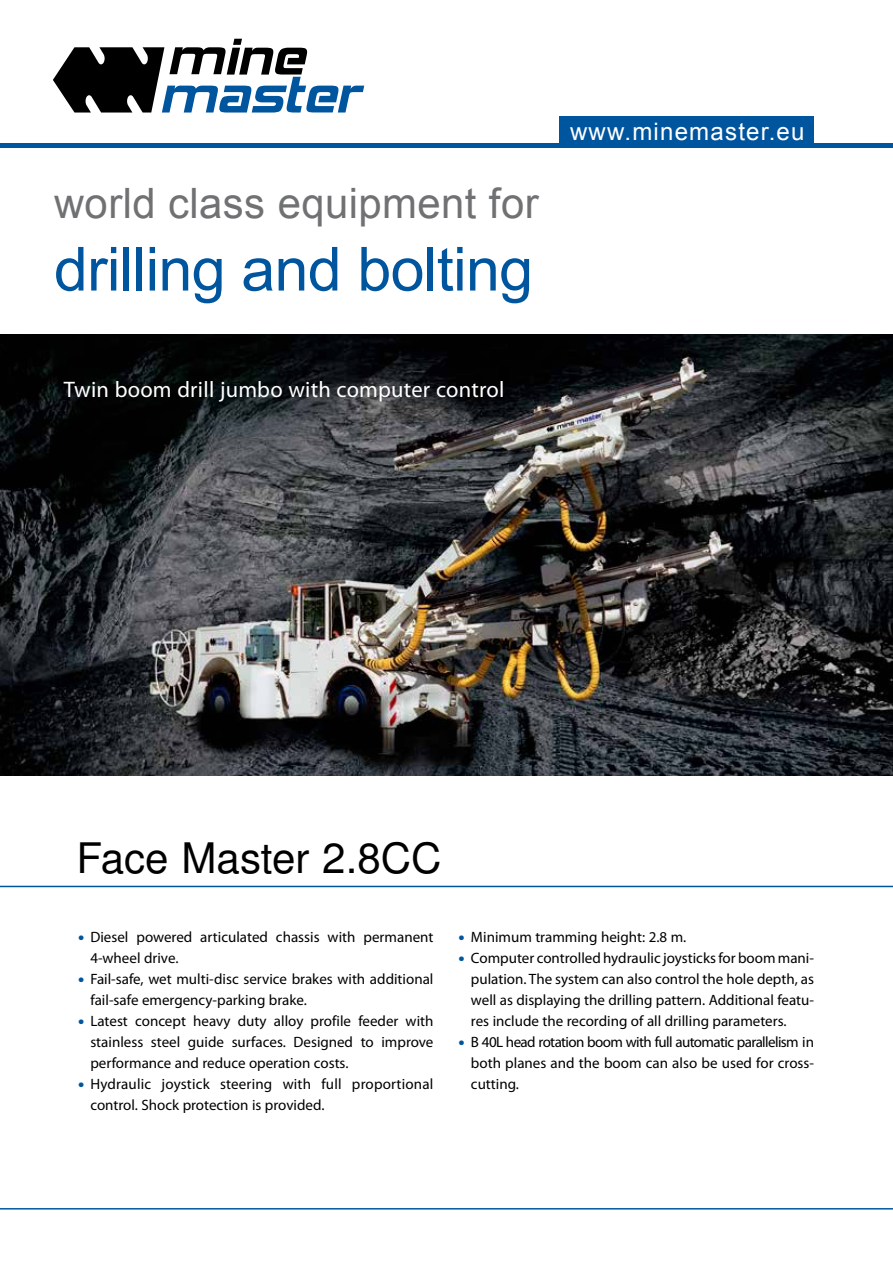
<style>
.page{position:relative;width:893px;height:1263px;background:#fff}
.page>*{position:absolute;margin:0;border:0;box-sizing:border-box;transform-origin:0 0}
.t1{font:60.9px "Arial";letter-spacing:-.01em;color:#00559f}
.t2{font:42.15px "Nimbus San LCE";color:#000}
.t3{font:41.85px "Arial";letter-spacing:.01em;color:#707172}
.t4{font:24px "Arial";letter-spacing:.05em;color:#fff}
.t5{font:22.5px "Myriad Pro";letter-spacing:.01em;color:#fff}
.t6{font:15px/21px "Myriad Pro";color:#000}
.s1{font-family:"Stereofidelic";color:#00559f}
</style>
<div class="page">
<img style="left:0;top:334px;width:893px;height:441px">
<hr style="left:0;top:886px;width:893px;height:1px;background:#00559f">
<hr style="left:0;top:1208px;width:893px;height:1px;background:#00559f">
<div style="left:0;top:143px;width:893px;height:5px;background:#00559f"></div>
<svg style="left:53px;top:39px;width:311px;height:74px"></svg>
<div style="left:559px;top:116px;width:255px;height:28px;background:#00559f"></div>
<h3 class="t3" style="left:54px;top:176px;width:486px">world class equipment for</h3>
<h1 class="t1" style="left:54px;top:229px;width:481px">drilling and bolting</h1>
<h3 class="t4" style="left:570px;top:115px;width:236px">www.minemaster.eu</h3>
<h3 class="t5" style="left:64px;top:377px;width:442px">Twin boom drill jumbo with computer control</h3>
<h2 class="t2" style="left:77px;top:833px;width:366px">Face Master 2.8CC</h2>
<p class="t6" style="left:90px;top:926px;width:345px;text-indent:-12px"><span class="s1">•</span> Diesel powered articulated chassis with permanent<br>4-wheel drive.</p>
<p class="t6" style="left:90px;top:968px;width:345px;text-indent:-12px"><span class="s1">•</span> Fail-safe, wet multi-disc service brakes with additional fail-safe emergency-parking brake.</p>
<p class="t6" style="left:90px;top:1010px;width:345px;text-align:justify;text-indent:-12px"><span class="s1">•</span> Latest concept heavy duty alloy profile feeder with stainless steel guide surfaces. Designed to improve performance and reduce operation costs.</p>
<p class="t6" style="left:90px;top:1073px;width:344px;text-indent:-12px"><span class="s1">•</span> Hydraulic joystick steering with full proportional control. Shock protection is provided.</p>
<p class="t6" style="left:459px;top:926px;width:229px"><span class="s1">•</span> Minimum tramming height: 2.8 m.</p>
<p class="t6" style="left:471px;top:947px;width:345px;text-align:justify;text-indent:-12px"><span class="s1">•</span> Computer controlled hydraulic joysticks for boom mani&shy;pulation. The system can also control the hole depth, as well as displaying the drilling pattern. Additional featu&shy;res include the recording of all drilling parameters.</p>
<p class="t6" style="left:471px;top:1031px;width:345px;text-align:justify;text-indent:-12px"><span class="s1">•</span> B 40L head rotation boom with full automatic parallelism in both planes and the boom can also be used for cross&shy;cutting.</p>
</div>
